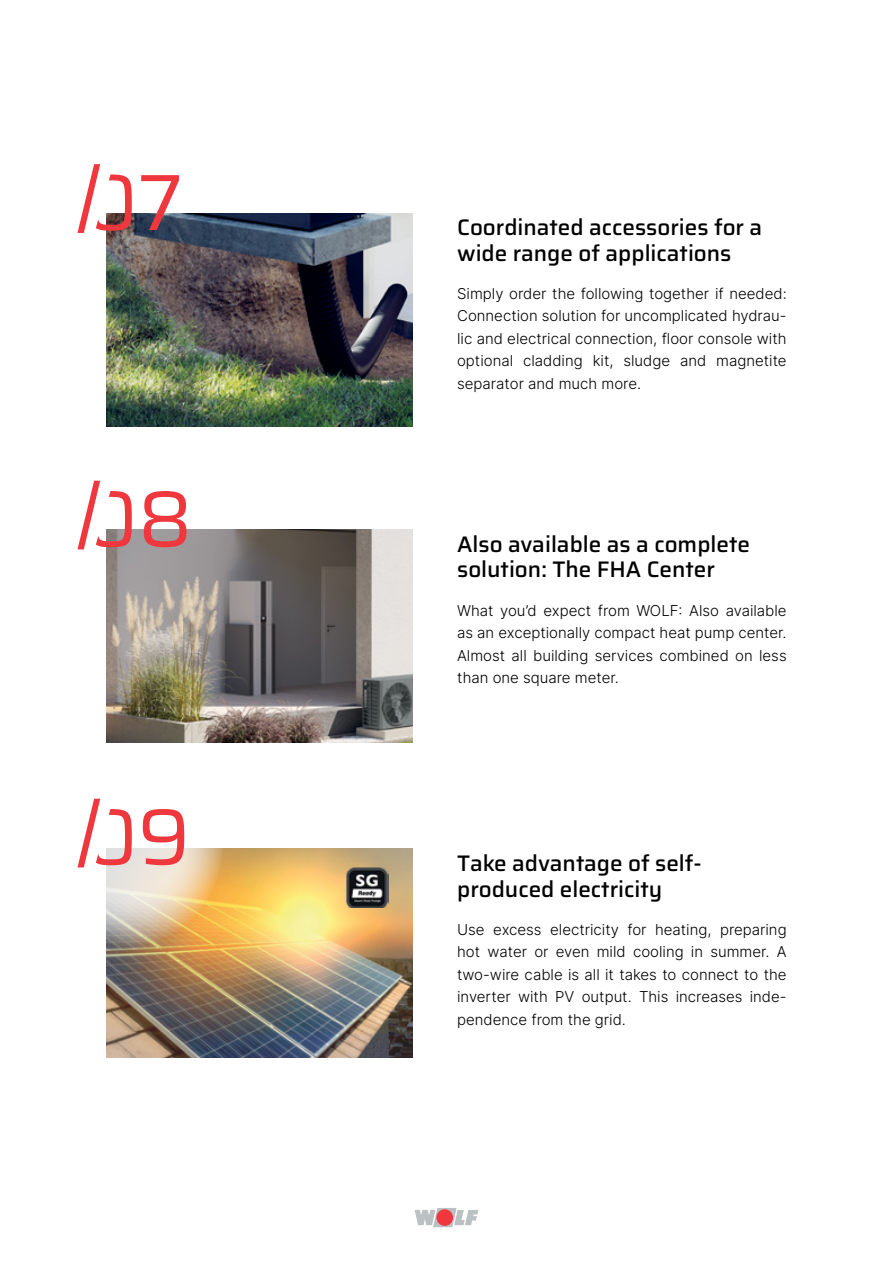
<style>
.page{position:relative;width:893px;height:1263px;background:#fff}
.page>*{position:absolute;margin:0;border:0;box-sizing:border-box;transform-origin:0 0}
.t1{font:79.8px "Saira";color:#ef373e}
.t2{font:500 22.5px/25.5px "Saira";color:#000}
.t3{font:300 15px/22.5px "Inter";color:#000;text-align:justify}
</style>
<div class="page">
<svg style="left:415px;top:1208px;width:63px;height:19px"></svg>
<div style="left:436px;top:1209px;width:17px;height:17px;background:#ef373e;border-radius:50%"></div>
<img style="left:106px;top:848px;width:306px;height:210px">
<img style="left:106px;top:529px;width:306px;height:213px">
<img style="left:106px;top:214px;width:306px;height:212px">
<svg style="left:31px;top:742px;width:192px;height:204px"></svg>
<svg style="left:77px;top:164px;width:37px;height:84px"></svg>
<svg style="left:77px;top:480px;width:37px;height:85px"></svg>
<svg style="left:68px;top:796px;width:46px;height:87px"></svg>
<img style="left:346px;top:867px;width:42px;height:41px">
<h1 class="t1" style="left:84px;top:137px;width:100px">07</h1>
<h1 class="t1" style="left:84px;top:454px;width:110px">08</h1>
<h1 class="t1" style="left:84px;top:772px;width:108px">09</h1>
<h2 class="t2" style="left:457px;top:214px;width:307px">Coordinated accessories for a wide range of applications</h2>
<p class="t3" style="left:457px;top:282px;width:331px">Simply order the following together if needed:<br>Connection solution for uncomplicated hydrau&shy;lic and electrical connection, floor console with optional cladding kit, sludge and magnetite separator and much more.</p>
<h2 class="t2" style="left:457px;top:531px;width:294px">Also available as a complete solution: The FHA Center</h2>
<p class="t3" style="left:457px;top:599px;width:331px">What you’d expect from WOLF: Also available as an exceptionally compact heat pump center.<br>Almost all building services combined on less than one square meter.</p>
<h2 class="t2" style="left:457px;top:850px;width:246px">Take advantage of self&shy;produced electricity</h2>
<p class="t3" style="left:457px;top:918px;width:331px">Use excess electricity for heating, preparing hot water or even mild cooling in summer. A two-wire cable is all it takes to connect to the inverter with PV output. This increases inde&shy;pendence from the grid.</p>
</div>
